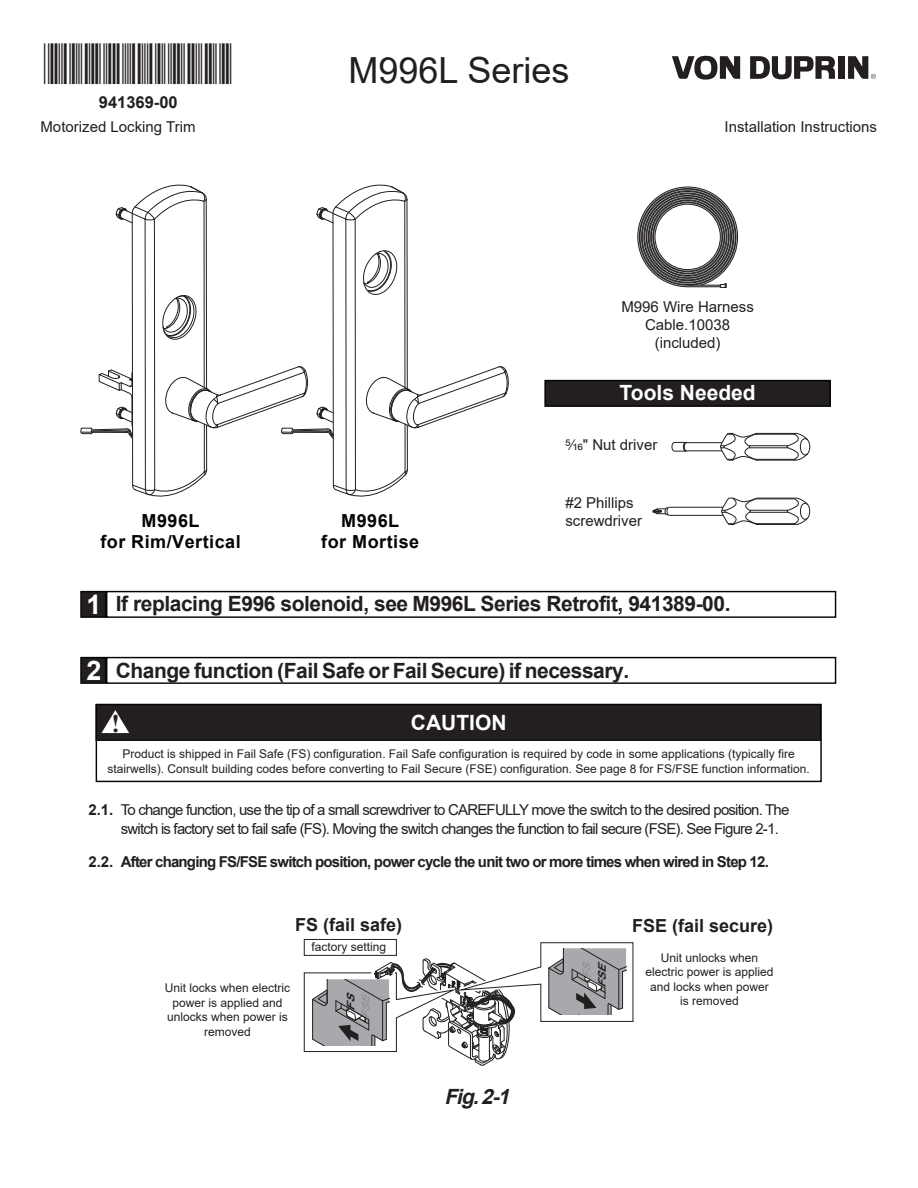
<style>
.page{position:relative;width:918px;height:1188px;background:#fff}
.page>*{position:absolute;margin:0;border:0;box-sizing:border-box;transform-origin:0 0}
.t1{font:36px "Arial";color:#231f20}
.t2{font:700 25.2px "Times New Roman";color:#231f20}
.t3{font:700 21px "Arial";letter-spacing:-.02em;color:#231f20}
.t4{font:700 21px "Arial";color:#fff}
.t5{font:italic 700 21px "Arial";color:#231f20}
.t6{font:700 18px/21.6px "Arial";letter-spacing:.025em;color:#050504;text-align:center}
.t7{font:700 18px "Arial";color:#231f20}
.t8{font:700 16.5px "Arial";color:#231f20}
.Subtitle_Right{font:15px/19.5px "Arial";letter-spacing:-.055em;color:#231f20}
.Subtitle_Right-2{font:15px/18px "Arial";color:#231f20}
.t9{font:700 15px "Arial";letter-spacing:-.055em;color:#231f20}
.Subtitle_Left{font:15px "Arial";color:#231f20}
.t10{font:12px/14.4px "Arial";color:#231f20;text-align:center}
.t11{font:italic 700 10.35px/15.1px "Arial";color:#211e1e;text-align:right;scale:1.15 1}
.s1{font-family:"Helvetica Fraction"}
.s2{font-size:27px;color:#fff}
.s3{font-weight:700}
.s4{color:#939598}
</style>
<div class="page">
<svg style="left:672px;top:55px;width:204px;height:25px"></svg>
<svg style="left:80px;top:184px;width:429px;height:313px"></svg>
<div style="left:81px;top:592px;width:25px;height:25px;background:#231f20"></div>
<div style="left:80px;top:591px;width:26px;height:27px;border:1px solid #050504"></div>
<div style="left:106px;top:591px;width:730px;height:27px;border:1px solid #050504"></div>
<div style="left:81px;top:658px;width:25px;height:25px;background:#231f20"></div>
<div style="left:80px;top:657px;width:26px;height:27px;border:1px solid #050504"></div>
<div style="left:106px;top:657px;width:730px;height:27px;border:1px solid #050504"></div>
<div style="left:304px;top:939px;width:93px;height:17px;border:1px solid #231f20"></div>
<svg style="left:304px;top:942px;width:329px;height:124px"></svg>
<div style="left:96px;top:704px;width:725px;height:36px;background:#231f20"></div>
<div style="left:96px;top:704px;width:725px;height:37px;border:1px solid #050504"></div>
<svg style="left:101px;top:710px;width:28px;height:24px"></svg>
<div style="left:96px;top:704px;width:726px;height:78px;border:1px solid #050504"></div>
<div style="left:545px;top:381px;width:285px;height:25px;background:#231f20"></div>
<div style="left:544px;top:380px;width:287px;height:27px;border:2px solid #050504"></div>
<svg style="left:721px;top:498px;width:90px;height:27px"></svg>
<hr style="left:669px;top:507px;width:54px;height:1px;background:#231f20">
<hr style="left:669px;top:515px;width:54px;height:1px;background:#231f20">
<svg style="left:652px;top:507px;width:18px;height:9px"></svg>
<svg style="left:671px;top:433px;width:140px;height:28px"></svg>
<svg style="left:637px;top:187px;width:101px;height:101px"></svg>
<h3 class="t8" style="left:99px;top:91px;width:80px">941369-00</h3>
<p class="Subtitle_Left" style="left:40px;top:117px;width:157px">Motorized Locking Trim</p>
<p class="t1" style="left:349px;top:46px;width:222px">M996L Series</p>
<p class="Subtitle_Right-2" style="left:725px;top:118px;width:154px">Installation Instructions</p>
<p class="Subtitle_Right-2" style="left:621px;top:298px;width:134px;text-align:center">M996 Wire Harness<br>Cable.10038 (included)</p>
<p class="t4" style="left:620px;top:378px;width:138px">Tools Needed</p>
<p class="Subtitle_Right-2" style="left:565px;top:436px;width:93px"><span class="s1">⁵⁄₁₆</span>" Nut driver</p>
<p class="t6" style="left:100px;top:510px;width:142px">M996L<br>for Rim/Vertical</p>
<p class="t6" style="left:321px;top:510px;width:99px">M996L<br>for Mortise</p>
<p class="Subtitle_Right-2" style="left:565px;top:493px;width:78px">#2 Phillips screwdriver</p>
<p class="t3" style="left:87px;top:589px;width:646px"><span class="s2">1</span> If replacing E996 solenoid, see M996L Series Retrofit, 941389-00.</p>
<p class="t3" style="left:87px;top:655px;width:544px"><span class="s2">2</span> Change function (Fail Safe or Fail Secure) if necessary.</p>
<p class="t2" style="left:111px;top:705px;width:10px">!</p>
<p class="t4" style="left:411px;top:708px;width:97px">CAUTION</p>
<p class="t10" style="left:108px;top:747px;width:704px">Product is shipped in Fail Safe (FS) configuration. Fail Safe configuration is required by code in some applications (typically fire stairwells). Consult building codes before converting to Fail Secure (FSE) configuration. See page 8 for FS/FSE function information.</p>
<p class="Subtitle_Right" style="left:121px;top:800px;width:670px;text-indent:-32px"><span class="s3">2.1.</span> To change function, use the tip of a small screwdriver to CAREFULLY move the switch to the desired position. The switch is factory set to fail safe (FS). Moving the switch changes the function to fail secure (FSE). See Figure 2-1.</p>
<p class="t9" style="left:88px;top:852px;width:682px">2.2. After changing FS/FSE switch position, power cycle the unit two or more times when wired in Step 12.</p>
<p class="t7" style="left:295px;top:912px;width:109px">FS (fail safe)</p>
<p class="t10" style="left:311px;top:939px;width:76px">factory setting</p>
<p class="t10" style="left:165px;top:981px;width:127px">Unit locks when electric power is applied and unlocks when power is removed</p>
<p class="t11" style="left:343px;top:1011px;width:22px;rotate:-90deg">FS</p>
<p class="t5" style="left:444px;top:1081px;width:73px">Fig. 2-1</p>
<p class="t11" style="left:580px;top:988px;width:30px;rotate:-90deg"><span class="s4">FS<br></span>FSE</p>
<p class="t7" style="left:632px;top:913px;width:143px">FSE (fail secure)</p>
<p class="t10" style="left:646px;top:950px;width:130px">Unit unlocks when electric power is applied and locks when power is removed</p>
</div>
